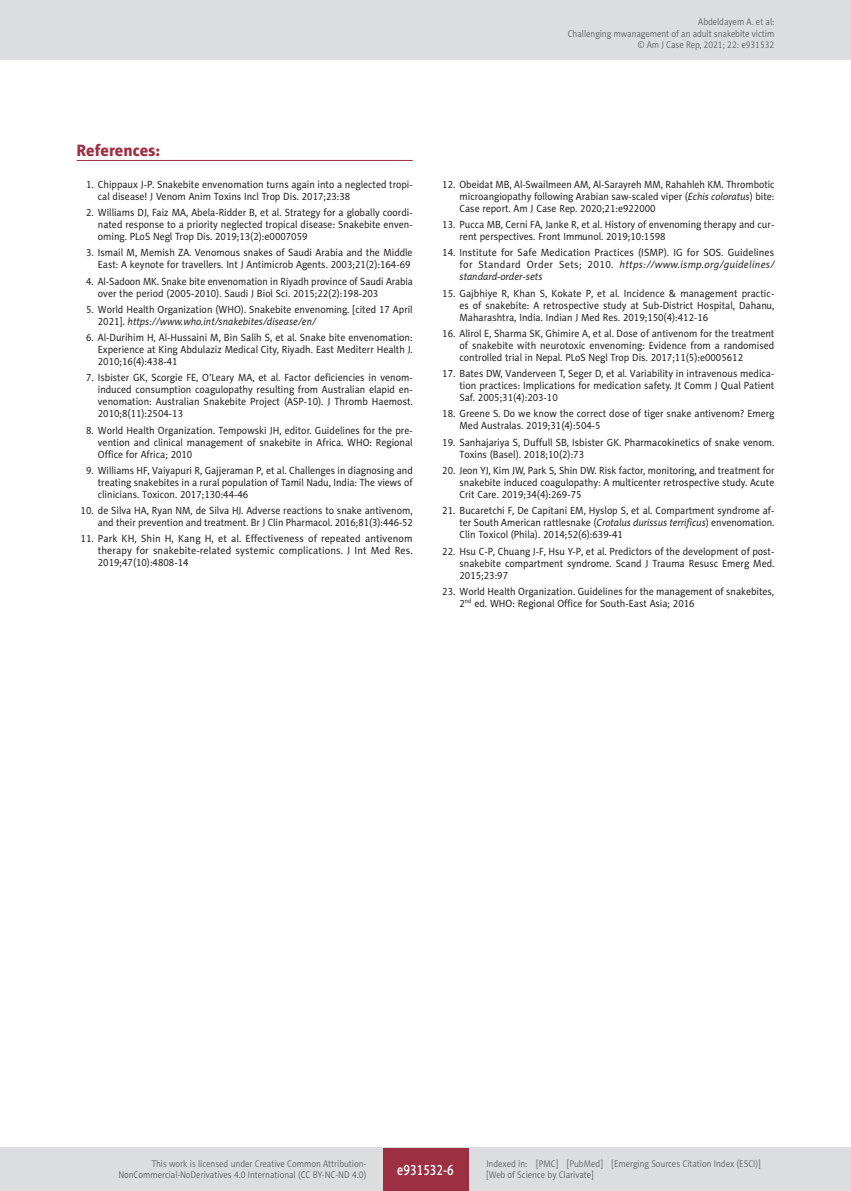
<style>
.page{position:relative;width:851px;height:1191px;background:#fff}
.page>*{position:absolute;margin:0;border:0;box-sizing:border-box;transform-origin:0 0}
.AJCR_Referencje_Tytu{font:16.5px "Naomi Sans EFN Heavy";color:#9d2f42}
.t1{font:15px "Naomi Sans EFN Medium";color:#fff;scale:.8 1}
.AJCR_Referencje_punk{font:10.5px/12px "Naomi Sans EFN";color:#231f20;text-align:justify;scale:.95 1}
.AJCR_Referencje_punk-2{font:10.5px/12px "Naomi Sans EFN";color:#231f20;text-align:justify;scale:.94 1}
.AJCR_Referencje_punk-3{font:10.5px/12px "Naomi Sans EFN";color:#231f20;text-align:justify}
.AJCR_Referencje_punk-4{font:10.5px/12px "Naomi Sans EFN";color:#231f20;text-align:justify;scale:.96 1}
.t2{font:9.75px/11.2px "Naomi Sans EFN Light";color:#57585a;text-align:right;scale:.9 1}
.s1{font-style:italic}
</style>
<div class="page">
<hr style="left:77px;top:160px;width:335px;height:1px;background:#9d2f42">
<div style="left:0;top:0;width:850px;height:60px;background:#dcdddf"></div>
<div style="left:0;top:1148px;width:850px;height:43px;background:#dcdddf"></div>
<div style="left:383px;top:1147px;width:85px;height:43px;background:#9d2f42"></div>
<p class="t2" style="left:567px;top:16px;width:231px">Abdeldayem A. et al:<br>Challenging mwanagement of an adult snakebite victim © Am J Case Rep, 2021; 22: e931532</p>
<p class="AJCR_Referencje_Tytu" style="left:77px;top:140px;width:85px">References:</p>
<p class="AJCR_Referencje_punk" style="left:98px;top:178px;width:333px;text-indent:-12px">1. Chippaux J-P. Snakebite envenomation turns again into a neglected tropi&shy;cal disease! J Venom Anim Toxins Incl Trop Dis. 2017;23:38</p>
<p class="AJCR_Referencje_punk" style="left:98px;top:207px;width:333px;text-indent:-12px">2. Williams DJ, Faiz MA, Abela-Ridder B, et al. Strategy for a globally coordi&shy;nated response to a priority neglected tropical disease: Snakebite enven&shy;oming. PLoS Negl Trop Dis. 2019;13(2):e0007059</p>
<p class="AJCR_Referencje_punk" style="left:86px;top:247px;width:345px;text-align:right">3. Ismail M, Memish ZA. Venomous snakes of Saudi Arabia and the Middle<br>East: A keynote for travellers. Int J Antimicrob Agents. 2003;21(2):164-69</p>
<p class="AJCR_Referencje_punk-2" style="left:98px;top:275px;width:337px;text-indent:-12px">4. Al-Sadoon MK. Snake bite envenomation in Riyadh province of Saudi Arabia over the period (2005-2010). Saudi J Biol Sci. 2015;22(2):198-203</p>
<p class="AJCR_Referencje_punk" style="left:98px;top:303px;width:333px;text-indent:-12px">5. World Health Organization (WHO). Snakebite envenoming. [cited 17 April<br>2021]. <span class="s1">https://www.who.int/snakebites/disease/en/</span></p>
<p class="AJCR_Referencje_punk" style="left:98px;top:332px;width:333px;text-indent:-12px">6. Al-Durihim H, Al-Hussaini M, Bin Salih S, et al. Snake bite envenomation:<br>Experience at King Abdulaziz Medical City, Riyadh. East Mediterr Health J.<br>2010;16(4):438-41</p>
<p class="AJCR_Referencje_punk" style="left:98px;top:372px;width:333px;text-indent:-12px">7. Isbister GK, Scorgie FE, O’Leary MA, et al. Factor deficiencies in venom&shy;induced consumption coagulopathy resulting from Australian elapid en&shy;venomation: Australian Snakebite Project (ASP-10). J Thromb Haemost.<br>2010;8(11):2504-13</p>
<p class="AJCR_Referencje_punk" style="left:98px;top:424px;width:333px;text-indent:-12px">8. World Health Organization. Tempowski JH, editor. Guidelines for the pre&shy;vention and clinical management of snakebite in Africa. WHO: Regional Office for Africa; 2010</p>
<p class="AJCR_Referencje_punk-2" style="left:98px;top:464px;width:336px;text-indent:-12px">9. Williams HF, Vaiyapuri R, Gajjeraman P, et al. Challenges in diagnosing and treating snakebites in a rural population of Tamil Nadu, India: The views of clinicians. Toxicon. 2017;130:44-46</p>
<p class="AJCR_Referencje_punk" style="left:81px;top:505px;width:351px;text-align:right">10. de Silva HA, Ryan NM, de Silva HJ. Adverse reactions to snake antivenom, and their prevention and treatment. Br J Clin Pharmacol. 2016;81(3):446-52</p>
<p class="AJCR_Referencje_punk-3" style="left:98px;top:533px;width:316px;text-indent:-17px">11. Park KH, Shin H, Kang H, et al. Effectiveness of repeated antivenom therapy for snakebite-related systemic complications. J Int Med Res.<br>2019;47(10):4808-14</p>
<p class="AJCR_Referencje_punk-2" style="left:459px;top:178px;width:336px;text-indent:-17px">12. Obeidat MB, Al-Swailmeen AM, Al-Sarayreh MM, Rahahleh KM. Thrombotic microangiopathy following Arabian saw-scaled viper (<span class="s1">Echis coloratus</span>) bite:<br>Case report. Am J Case Rep. 2020;21:e922000</p>
<p class="AJCR_Referencje_punk" style="left:459px;top:219px;width:333px;text-indent:-17px">13. Pucca MB, Cerni FA, Janke R, et al. History of envenoming therapy and cur&shy;rent perspectives. Front Immunol. 2019;10:1598</p>
<p class="AJCR_Referencje_punk-3" style="left:459px;top:247px;width:316px;text-indent:-17px">14. Institute for Safe Medication Practices (ISMP). IG for SOS. Guidelines for Standard Order Sets; 2010. <span class="s1">https://www.ismp.org/guidelines/ standard-order-sets</span></p>
<p class="AJCR_Referencje_punk-4" style="left:459px;top:287px;width:329px;text-indent:-17px">15. Gajbhiye R, Khan S, Kokate P, et al. Incidence &amp; management practic&shy;es of snakebite: A retrospective study at Sub-District Hospital, Dahanu, Maharashtra, India. Indian J Med Res. 2019;150(4):412-16</p>
<p class="AJCR_Referencje_punk" style="left:459px;top:327px;width:333px;text-indent:-17px">16. Alirol E, Sharma SK, Ghimire A, et al. Dose of antivenom for the treatment of snakebite with neurotoxic envenoming: Evidence from a randomised controlled trial in Nepal. PLoS Negl Trop Dis. 2017;11(5):e0005612</p>
<p class="AJCR_Referencje_punk" style="left:459px;top:368px;width:333px;text-indent:-17px">17. Bates DW, Vanderveen T, Seger D, et al. Variability in intravenous medica&shy;tion practices: Implications for medication safety. Jt Comm J Qual Patient Saf. 2005;31(4):203-10</p>
<p class="AJCR_Referencje_punk" style="left:459px;top:408px;width:333px;text-indent:-17px">18. Greene S. Do we know the correct dose of tiger snake antivenom? Emerg<br>Med Australas. 2019;31(4):504-5</p>
<p class="AJCR_Referencje_punk" style="left:459px;top:436px;width:333px;text-indent:-17px">19. Sanhajariya S, Duffull SB, Isbister GK. Pharmacokinetics of snake venom.<br>Toxins (Basel). 2018;10(2):73</p>
<p class="AJCR_Referencje_punk-2" style="left:459px;top:464px;width:336px;text-indent:-17px">20. Jeon YJ, Kim JW, Park S, Shin DW. Risk factor, monitoring, and treatment for snakebite induced coagulopathy: A multicenter retrospective study. Acute Crit Care. 2019;34(4):269-75</p>
<p class="AJCR_Referencje_punk" style="left:459px;top:505px;width:333px;text-indent:-17px">21. Bucaretchi F, De Capitani EM, Hyslop S, et al. Compartment syndrome af&shy;ter South American rattlesnake (<span class="s1">Crotalus durissus terrificus</span>) envenomation.<br>Clin Toxicol (Phila). 2014;52(6):639-41</p>
<p class="AJCR_Referencje_punk" style="left:459px;top:545px;width:333px;text-indent:-17px">22. Hsu C-P, Chuang J-F, Hsu Y-P, et al. Predictors of the development of post&shy;snakebite compartment syndrome. Scand J Trauma Resusc Emerg Med.<br>2015;23:97</p>
<p class="AJCR_Referencje_punk" style="left:459px;top:585px;width:332px;text-indent:-17px">23. World Health Organization. Guidelines for the management of snakebites,<br>2<sup>nd</sup> ed. WHO: Regional Office for South-East Asia; 2016</p>
<p class="t2" style="left:118px;top:1158px;width:277px">This work is licensed under Creative Common Attribution-<br>NonCommercial-NoDerivatives 4.0 International (CC BY-NC-ND 4.0)</p>
<h2 class="t1" style="left:397px;top:1160px;width:72px">e931532-6</h2>
<p class="t2" style="left:486px;top:1158px;width:306px;text-align:left">Indexed in: [PMC] [PubMed] [Emerging Sources Citation Index (ESCI)] [Web of Science by Clarivate]</p>
</div>
